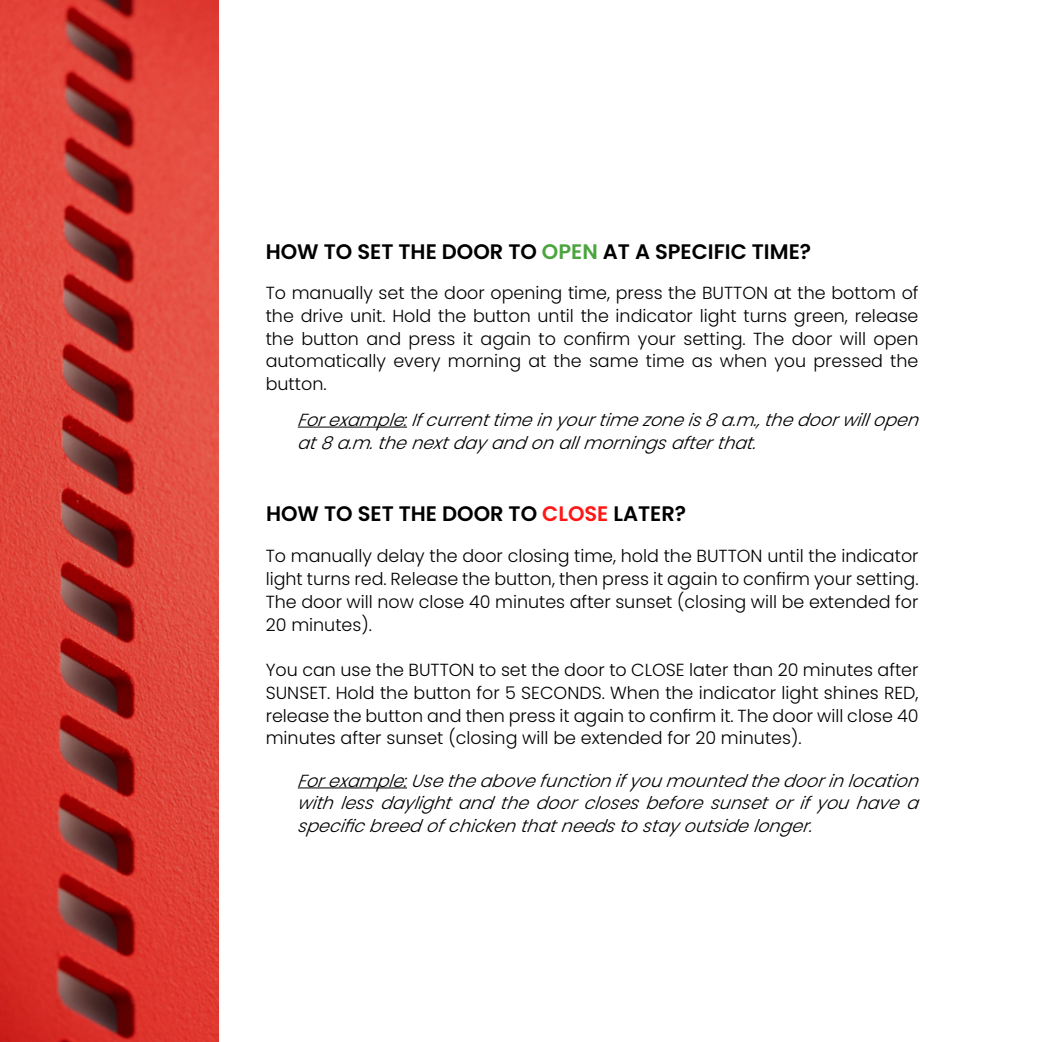
<style>
.page{position:relative;width:1042px;height:1042px;background:#fff}
.page>*{position:absolute;margin:0;border:0;box-sizing:border-box;transform-origin:0 0}
.t1{font:600 21px "Poppins";color:#000}
.t2{font:300 17.5px/22.8px "Poppins";color:#000;text-align:justify}
.t3{font:italic 300 17.5px/22.9px "Poppins";color:#000;text-align:justify}
.s1{color:#4ca43f}
.s2{color:#ff1616}
</style>
<div class="page">
<hr style="left:298px;top:787px;width:109px;height:1px;background:#000">
<hr style="left:298px;top:427px;width:109px;height:1px;background:#000">
<img style="left:0;top:0;width:218px;height:1042px">
<p class="t1" style="left:266px;top:239px;width:547px">HOW TO SET THE DOOR TO <span class="s1">OPEN</span> AT A SPECIFIC TIME?</p>
<p class="t2" style="left:266px;top:282px;width:654px">To manually set the door opening time, press the BUTTON at the bottom of the drive unit. Hold the button until the indicator light turns green, release the button and press it again to confirm your setting. The door will open automatically every morning at the same time as when you pressed the button.</p>
<p class="t3" style="left:298px;top:410px;width:627px">For examp le: If currenttime in yourtime zone is8 a.m., the doorwillopen at8 a.m.the nextday and on allmorningsafterthat.</p>
<p class="t1" style="left:266px;top:501px;width:422px">HOW TO SET THE DOOR TO <span class="s2">CLOSE</span> LATER?</p>
<p class="t2" style="left:266px;top:545px;width:654px">To manually delay the door closing time, hold the BUTTON until the indicator light turns red. Release the button, then press it again to confirm your setting.<br>The door will now close 40 minutes after sunset (closing will be extended for 20 minutes).</p>
<p class="t2" style="left:266px;top:659px;width:654px">You can use the BUTTON to set the door to CLOSE later than 20 minutes after SUNSET. Hold the button for 5 SECONDS. When the indicator light shines RED, release the button and then press it again to confirm it. The door will close 40 minutes after sunset (closing will be extended for 20 minutes).</p>
<p class="t3" style="left:298px;top:771px;width:625px">For example: Use the above function if you mounted the door in location with less daylight and the door closes before sunset or if you have a specific breed of chicken thatneedsto stay outside longer.</p>
</div>
